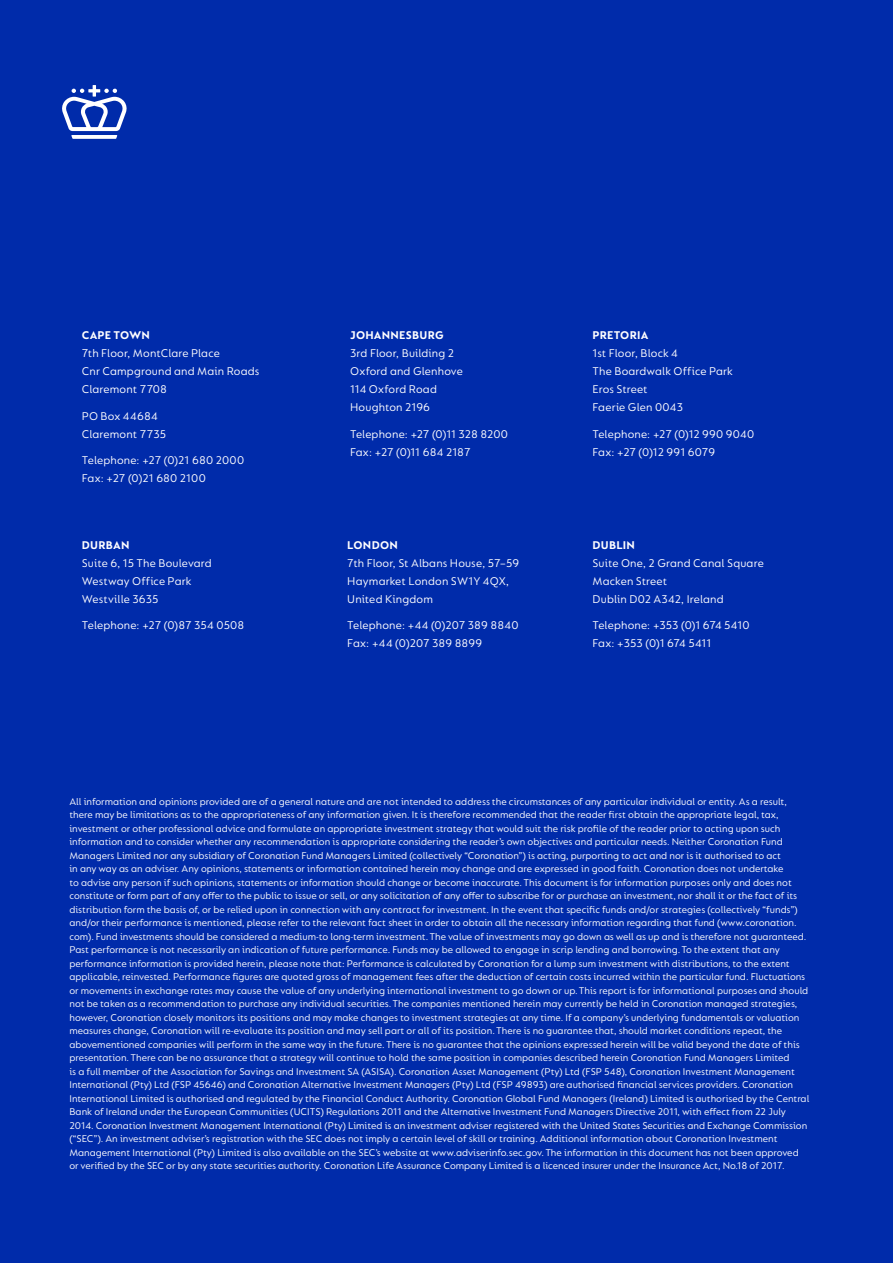
<style>
.page{position:relative;width:893px;height:1263px;background:#002baa}
.page>*{position:absolute;margin:0;border:0;box-sizing:border-box;transform-origin:0 0}
.t1{font:12px/18px "FS Lucas";letter-spacing:.01em;color:#fff}
.t2{font:700 12px "FS Lucas";letter-spacing:.02em;color:#fff}
.Disclaimer_-_white{font:10.5px/13.5px "FS Lucas";color:#fff}
</style>
<div class="page">
<svg style="left:62px;top:85px;width:65px;height:54px"></svg>
<p class="t2" style="left:82px;top:328px;width:70px">CAPE TOWN</p>
<p class="t1" style="left:82px;top:344px;width:140px">7th Floor, MontClare Place</p>
<p class="t1" style="left:82px;top:362px;width:179px">Cnr Campground and Main Roads</p>
<p class="t1" style="left:82px;top:380px;width:87px">Claremont 7708</p>
<p class="t1" style="left:82px;top:406px;width:77px">PO Box 44684</p>
<p class="t1" style="left:82px;top:424px;width:86px">Claremont 7735</p>
<p class="t1" style="left:82px;top:451px;width:164px">Telephone: +27 (0)21 680 2000</p>
<p class="t1" style="left:82px;top:469px;width:126px">Fax: +27 (0)21 680 2100</p>
<p class="t2" style="left:82px;top:538px;width:49px">DURBAN</p>
<p class="t1" style="left:82px;top:554px;width:131px">Suite 6, 15 The Boulevard</p>
<p class="t1" style="left:82px;top:572px;width:111px">Westway Office Park</p>
<p class="t1" style="left:82px;top:590px;width:78px">Westville 3635</p>
<p class="t1" style="left:82px;top:616px;width:164px">Telephone: +27 (0)87 354 0508</p>
<p class="t2" style="left:350px;top:328px;width:95px">JOHANNESBURG</p>
<p class="t1" style="left:350px;top:344px;width:106px">3rd Floor, Building 2</p>
<p class="t1" style="left:350px;top:362px;width:114px">Oxford and Glenhove</p>
<p class="t1" style="left:350px;top:380px;width:88px">114 Oxford Road</p>
<p class="t1" style="left:350px;top:398px;width:81px">Houghton 2196</p>
<p class="t1" style="left:350px;top:424px;width:159px">Telephone: +27 (0)11 328 8200</p>
<p class="t1" style="left:350px;top:442px;width:122px">Fax: +27 (0)11 684 2187</p>
<p class="t2" style="left:347px;top:538px;width:52px">LONDON</p>
<p class="t1" style="left:347px;top:554px;width:173px">7th Floor, St Albans House, 57–59<br>Haymarket London SW1Y 4QX,<br>United Kingdom</p>
<p class="t1" style="left:347px;top:616px;width:173px">Telephone: +44 (0)207 389 8840</p>
<p class="t1" style="left:347px;top:634px;width:136px">Fax: +44 (0)207 389 8899</p>
<p class="t2" style="left:592px;top:328px;width:57px">PRETORIA</p>
<p class="t1" style="left:592px;top:344px;width:87px">1st Floor, Block 4</p>
<p class="t1" style="left:592px;top:362px;width:142px">The Boardwalk Office Park</p>
<p class="t1" style="left:592px;top:380px;width:57px">Eros Street</p>
<p class="t1" style="left:592px;top:398px;width:92px">Faerie Glen 0043</p>
<p class="t1" style="left:592px;top:424px;width:163px">Telephone: +27 (0)12 990 9040</p>
<p class="t1" style="left:592px;top:442px;width:124px">Fax: +27 (0)12 991 6079</p>
<p class="t2" style="left:592px;top:538px;width:44px">DUBLIN</p>
<p class="t1" style="left:592px;top:554px;width:173px">Suite One, 2 Grand Canal Square</p>
<p class="t1" style="left:592px;top:572px;width:76px">Macken Street</p>
<p class="t1" style="left:592px;top:590px;width:133px">Dublin D02 A342, Ireland</p>
<p class="t1" style="left:592px;top:616px;width:159px">Telephone: +353 (0)1 674 5410</p>
<p class="t1" style="left:592px;top:634px;width:120px">Fax: +353 (0)1 674 5411</p>
<p class="Disclaimer_-_white" style="left:69px;top:794px;width:741px">All information and opinions provided are of a general nature and are not intended to address the circumstances of any particular individual or entity. As a result, there may be limitations as to the appropriateness of any information given. It is therefore recommended that the reader first obtain the appropriate legal, tax, investment or other professional advice and formulate an appropriate investment strategy that would suit the risk profile of the reader prior to acting upon such information and to consider whether any recommendation is appropriate considering the reader’s own objectives and particular needs. Neither Coronation Fund Managers Limited nor any subsidiary of Coronation Fund Managers Limited (collectively “Coronation”) is acting, purporting to act and nor is it authorised to act<br>in any way as an adviser. Any opinions, statements or information contained herein may change and are expressed in good faith. Coronation does not undertake<br>to advise any person if such opinions, statements or information should change or become inaccurate. This document is for information purposes only and does not constitute or form part of any offer to the public to issue or sell, or any solicitation of any offer to subscribe for or purchase an investment, nor shall it or the fact of its distribution form the basis of, or be relied upon in connection with any contract for investment. In the event that specific funds and/or strategies (collectively “funds”) and/or their performance is mentioned, please refer to the relevant fact sheet in order to obtain all the necessary information regarding that fund (www.coronation. com). Fund investments should be considered a medium-to long-term investment. The value of investments may go down as well as up and is therefore not guaranteed.<br>Past performance is not necessarily an indication of future performance. Funds may be allowed to engage in scrip lending and borrowing. To the extent that any performance information is provided herein, please note that: Performance is calculated by Coronation for a lump sum investment with distributions, to the extent applicable, reinvested. Performance figures are quoted gross of management fees after the deduction of certain costs incurred within the particular fund. Fluctuations or movements in exchange rates may cause the value of any underlying international investment to go down or up. This report is for informational purposes and should not be taken as a recommendation to purchase any individual securities. The companies mentioned herein may currently be held in Coronation managed strategies, however, Coronation closely monitors its positions and may make changes to investment strategies at any time. If a company’s underlying fundamentals or valuation measures change, Coronation will re-evaluate its position and may sell part or all of its position. There is no guarantee that, should market conditions repeat, the abovementioned companies will perform in the same way in the future. There is no guarantee that the opinions expressed herein will be valid beyond the date of this presentation. There can be no assurance that a strategy will continue to hold the same position in companies described herein Coronation Fund Managers Limited<br>is a full member of the Association for Savings and Investment SA (ASISA). Coronation Asset Management (Pty) Ltd (FSP 548), Coronation Investment Management International (Pty) Ltd (FSP 45646) and Coronation Alternative Investment Managers (Pty) Ltd (FSP 49893) are authorised financial services providers. Coronation International Limited is authorised and regulated by the Financial Conduct Authority. Coronation Global Fund Managers (Ireland) Limited is authorised by the Central Bank of Ireland under the European Communities (UCITS) Regulations 2011 and the Alternative Investment Fund Managers Directive 2011, with effect from 22 July 2014. Coronation Investment Management International (Pty) Limited is an investment adviser registered with the United States Securities and Exchange Commission (“SEC”). An investment adviser’s registration with the SEC does not imply a certain level of skill or training. Additional information about Coronation Investment Management International (Pty) Limited is also available on the SEC’s website at www.adviserinfo.sec.gov. The information in this document has not been approved or verified by the SEC or by any state securities authority. Coronation Life Assurance Company Limited is a licenced insurer under the Insurance Act, No.18 of 2017.</p>
</div>
